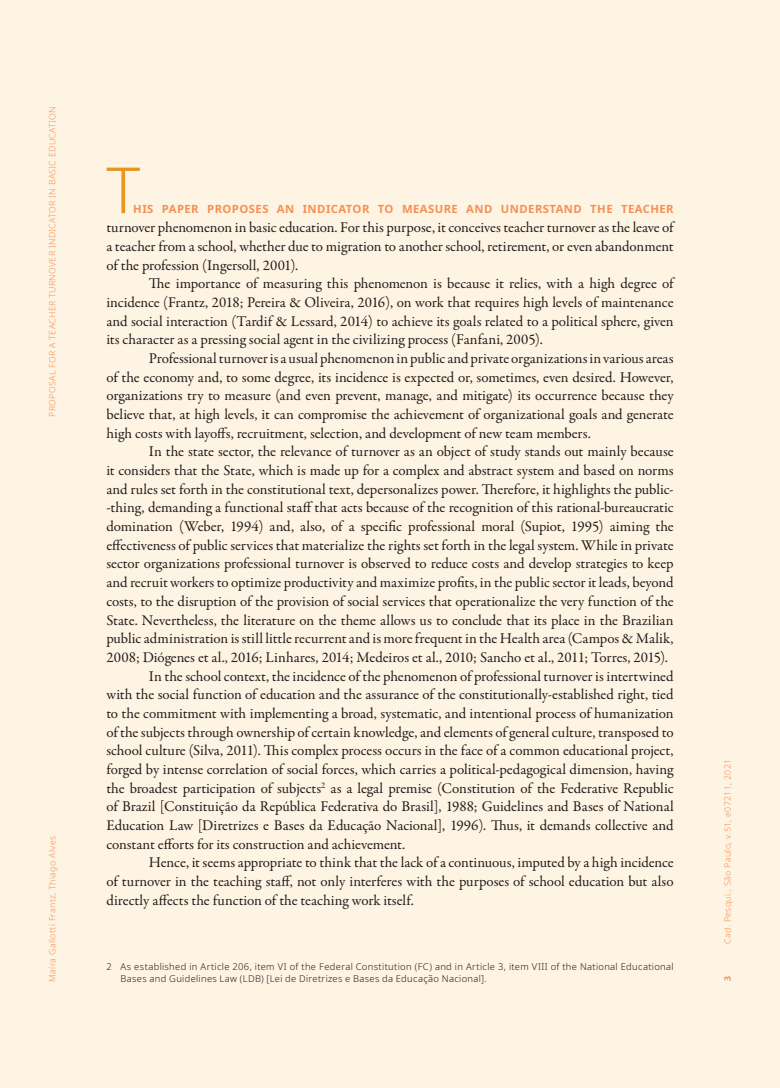
<style>
.page{position:relative;width:780px;height:1088px;background:#fef4e4}
.page>*{position:absolute;margin:0;border:0;box-sizing:border-box;transform-origin:0 0}
.Texto_paragrafo_1_IN{font:300 63.75px "Noto Sans";color:#ec9c26}
.Texto_INGLES{font:15px/18.6px "Garamond Premr Pro";letter-spacing:-.005em;color:#231f20;text-align:justify}
.Texto_paragrafo_1_IN-2{font:15px/18.6px "Garamond Premr Pro";letter-spacing:-.01em;color:#231f20;text-align:justify}
.Texto_paragrafo_1_IN-3{font:700 11.25px "Noto Sans";letter-spacing:.04em;color:#f7975c}
.nota_rodapé{font:300 9.38px/11.2px "Noto Sans";letter-spacing:.035em;color:#231f20}
.t1{font:300 8.75px "Noto Sans";letter-spacing:.04em;color:#f7975c}
.t2{font:700 8.75px "Noto Sans";color:#f7975c}
</style>
<div class="page">
<p class="t1" style="left:46px;top:417px;width:312px;rotate:-90deg">PROPOSAL FOR A TEACHER TURNOVER INDICATOR IN BASIC EDUCATION</p>
<p class="t1" style="left:46px;top:981px;width:147px;rotate:-90deg">Maíra Gallotti Frantz, Thiago Alves</p>
<p class="Texto_paragrafo_1_IN" style="left:106px;top:145px;width:35px">T</p>
<p class="Texto_paragrafo_1_IN-3" style="left:133px;top:201px;width:542px">HIS PAPER PROPOSES AN INDICATOR TO MEASURE AND UNDERSTAND THE TEACHER</p>
<p class="Texto_paragrafo_1_IN-2" style="left:106px;top:218px;width:568px">turnover phenomenon in basic education. For this purpose, it conceives teacher turnover as the leave of a teacher from a school, whether due to migration to another school, retirement, or even abandonment of the profession (Ingersoll, 2001).</p>
<p class="Texto_INGLES" style="left:106px;top:275px;width:568px;text-indent:43px">The importance of measuring this phenomenon is because it relies, with a high degree of incidence (Frantz, 2018; Pereira &amp; Oliveira, 2016), on work that requires high levels of maintenance and social interaction (Tardif &amp; Lessard, 2014) to achieve its goals related to a political sphere, given its character as a pressing social agent in the civilizing process (Fanfani, 2005).</p>
<p class="Texto_INGLES" style="left:106px;top:349px;width:568px;text-indent:43px">Professional turnover is a usual phenomenon in public and private organizations in various areas of the economy and, to some degree, its incidence is expected or, sometimes, even desired. However, organizations try to measure (and even prevent, manage, and mitigate) its occurrence because they believe that, at high levels, it can compromise the achievement of organizational goals and generate high costs with layoffs, recruitment, selection, and development of new team members.</p>
<p class="Texto_INGLES" style="left:106px;top:443px;width:569px;text-indent:43px">In the state sector, the relevance of turnover as an object of study stands out mainly because it considers that the State, which is made up for a complex and abstract system and based on norms and rules set forth in the constitutional text, depersonalizes power. Therefore, it highlights the public--thing, demanding a functional staff that acts because of the recognition of this rational-bureaucratic domination (Weber, 1994) and, also, of a specific professional moral (Supiot, 1995) aiming the effectiveness of public services that materialize the rights set forth in the legal system. While in private sector organizations professional turnover is observed to reduce costs and develop strategies to keep and recruit workers to optimize productivity and maximize profits, in the public sector it leads, beyond costs, to the disruption of the provision of social services that operationalize the very function of the State. Nevertheless, the literature on the theme allows us to conclude that its place in the Brazilian public administration is still little recurrent and is more frequent in the Health area (Campos &amp; Malik, 2008; Diógenes et al., 2016; Linhares, 2014; Medeiros et al., 2010; Sancho et al., 2011; Torres, 2015).</p>
<p class="Texto_INGLES" style="left:106px;top:667px;width:569px;text-indent:43px">In the school context, the incidence of the phenomenon of professional turnover is intertwined with the social function of education and the assurance of the constitutionally-established right, tied to the commitment with implementing a broad, systematic, and intentional process of humanization of the subjects through ownership of certain knowledge, and elements of general culture, transposed to school culture (Silva, 2011). This complex process occurs in the face of a common educational project, forged by intense correlation of social forces, which carries a political-pedagogical dimension, having the broadest participation of subjects<sup>2</sup> as a legal premise (Constitution of the Federative Republic of Brazil [Constituição da República Federativa do Brasil], 1988; Guidelines and Bases of National Education Law [Diretrizes e Bases da Educação Nacional], 1996). Thus, it demands collective and constant efforts for its construction and achievement.</p>
<p class="Texto_INGLES" style="left:106px;top:854px;width:568px;text-indent:43px">Hence, it seems appropriate to think that the lack of a continuous, imputed by a high incidence of turnover in the teaching staff, not only interferes with the purposes of school education but also directly affects the function of the teaching work itself.</p>
<p class="nota_rodapé" style="left:120px;top:962px;width:554px;text-indent:-14px">2 As established in Article 206, item VI of the Federal Constitution (FC) and in Article 3, item VIII of the National Educational<br>Bases and Guidelines Law (LDB) [Lei de Diretrizes e Bases da Educação Nacional].</p>
<p class="t1" style="left:721px;top:944px;width:187px;rotate:-90deg">Cad. Pesqui., São Paulo, v.51, e07211, 2021</p>
<p class="t2" style="left:721px;top:981px;width:7px;rotate:-90deg">3</p>
</div>
